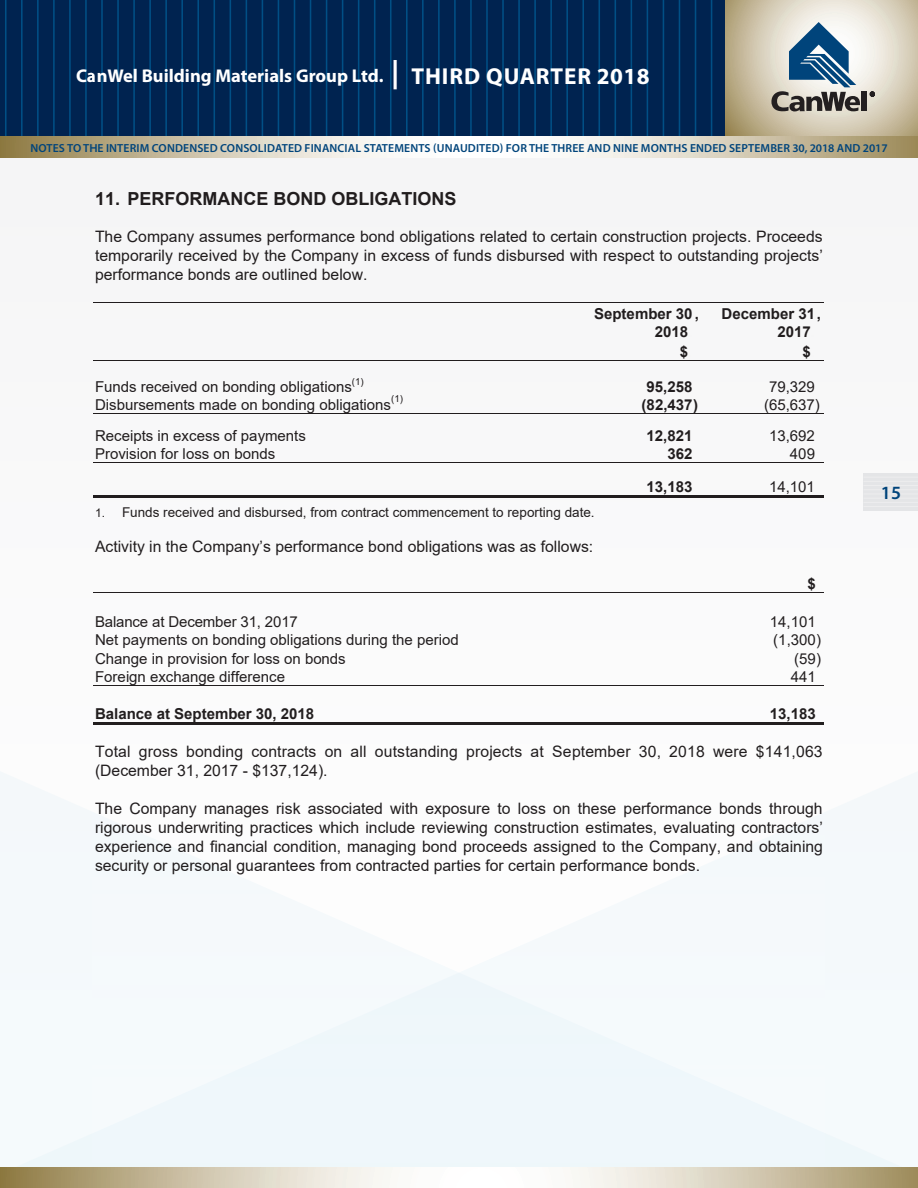
<style>
.page{position:relative;width:918px;height:1188px;background:#fff}
.page>*{position:absolute;margin:0;border:0;box-sizing:border-box;transform-origin:0 0}
.t1{font:600 18.75px "Myriad Pro";color:#00447b}
.t2{font:700 18.45px "Myriad Pro";color:#fff}
.t3{font:700 18px "Arial";color:#231f20}
.t4{font:15.75px/19px "Arial";color:#231f20;text-align:justify}
.t5{font:15px "Arial";color:#231f20}
.t6{font:700 15px "Arial";color:#231f20}
.t7{font:13.5px "Arial";color:#231f20}
.t8{font:600 11.7px "Myriad Pro";letter-spacing:.01em;color:#00447b}
.t9{font:9.75px "Arial";color:#231f20}
.s1{font-size:29.25px}
.s2{font-size:23.1px}
.s3{color:#fff}
.s4{font-size:12px}
</style>
<div class="page">
<div style="left:0;top:152px;width:918px;height:1036px;background:#f5f5f6"></div>
<div style="left:0;top:0;width:918px;height:139px;background:#002350"></div>
<hr style="left:5px;top:0;width:2px;height:140px;background:#014f85">
<hr style="left:21px;top:0;width:2px;height:140px;background:#014f85">
<hr style="left:37px;top:0;width:2px;height:140px;background:#014f85">
<hr style="left:53px;top:0;width:2px;height:140px;background:#014f85">
<hr style="left:69px;top:0;width:2px;height:140px;background:#014f85">
<hr style="left:85px;top:0;width:2px;height:140px;background:#014f85">
<hr style="left:101px;top:0;width:2px;height:140px;background:#014f85">
<hr style="left:117px;top:0;width:2px;height:140px;background:#014f85">
<hr style="left:133px;top:0;width:2px;height:140px;background:#014f85">
<hr style="left:149px;top:0;width:2px;height:140px;background:#014f85">
<hr style="left:165px;top:0;width:2px;height:140px;background:#014f85">
<hr style="left:181px;top:0;width:2px;height:140px;background:#014f85">
<hr style="left:197px;top:0;width:2px;height:140px;background:#014f85">
<hr style="left:214px;top:0;width:1px;height:140px;background:#014f85">
<hr style="left:230px;top:0;width:1px;height:140px;background:#014f85">
<hr style="left:246px;top:0;width:1px;height:140px;background:#014f85">
<hr style="left:262px;top:0;width:1px;height:140px;background:#014f85">
<hr style="left:278px;top:0;width:1px;height:140px;background:#014f85">
<hr style="left:294px;top:0;width:1px;height:140px;background:#014f85">
<hr style="left:310px;top:0;width:1px;height:140px;background:#014f85">
<hr style="left:326px;top:0;width:1px;height:140px;background:#014f85">
<hr style="left:342px;top:0;width:1px;height:140px;background:#014f85">
<hr style="left:358px;top:0;width:1px;height:140px;background:#014f85">
<hr style="left:374px;top:0;width:1px;height:140px;background:#014f85">
<hr style="left:390px;top:0;width:2px;height:140px;background:#014f85">
<hr style="left:406px;top:0;width:2px;height:140px;background:#014f85">
<hr style="left:422px;top:0;width:2px;height:140px;background:#014f85">
<hr style="left:438px;top:0;width:2px;height:140px;background:#014f85">
<hr style="left:454px;top:0;width:2px;height:140px;background:#014f85">
<hr style="left:470px;top:0;width:2px;height:140px;background:#014f85">
<hr style="left:486px;top:0;width:2px;height:140px;background:#014f85">
<hr style="left:502px;top:0;width:2px;height:140px;background:#014f85">
<hr style="left:518px;top:0;width:2px;height:140px;background:#014f85">
<hr style="left:534px;top:0;width:2px;height:140px;background:#014f85">
<hr style="left:550px;top:0;width:2px;height:140px;background:#014f85">
<hr style="left:566px;top:0;width:2px;height:140px;background:#014f85">
<hr style="left:582px;top:0;width:2px;height:140px;background:#014f85">
<hr style="left:598px;top:0;width:2px;height:140px;background:#014f85">
<hr style="left:615px;top:0;width:1px;height:140px;background:#014f85">
<hr style="left:631px;top:0;width:1px;height:140px;background:#014f85">
<hr style="left:647px;top:0;width:1px;height:140px;background:#014f85">
<hr style="left:663px;top:0;width:1px;height:140px;background:#014f85">
<hr style="left:679px;top:0;width:1px;height:140px;background:#014f85">
<hr style="left:695px;top:0;width:1px;height:140px;background:#014f85">
<hr style="left:711px;top:0;width:1px;height:140px;background:#014f85">
<svg style="left:726px;top:0;width:192px;height:136px;background:#d2c9b2"></svg>
<svg style="left:0;top:1167px;width:918px;height:21px"></svg>
<div style="left:861px;top:92px;width:5px;height:19px;background:#231f20"></div>
<svg style="left:771px;top:22px;width:89px;height:89px;background:#90a1ad"></svg>
<svg style="left:870px;top:92px;width:5px;height:5px"></svg>
<svg style="left:0;top:136px;width:918px;height:21px"></svg>
<div style="left:864px;top:473px;width:54px;height:37px;background:#e4e5e7"></div>
<hr style="left:863px;top:477px;width:55px;height:1px;background:#eeeeef">
<hr style="left:863px;top:481px;width:55px;height:1px;background:#eeeeef">
<hr style="left:863px;top:485px;width:55px;height:1px;background:#eeeeef">
<hr style="left:863px;top:489px;width:55px;height:1px;background:#eeeeef">
<hr style="left:863px;top:493px;width:55px;height:1px;background:#eeeeef">
<hr style="left:863px;top:498px;width:55px;height:1px;background:#eeeeef">
<hr style="left:863px;top:502px;width:55px;height:1px;background:#eeeeef">
<hr style="left:863px;top:506px;width:55px;height:1px;background:#eeeeef">
<hr style="left:94px;top:302px;width:730px;height:1px;background:#231f20">
<hr style="left:94px;top:360px;width:730px;height:1px;background:#231f20">
<hr style="left:94px;top:413px;width:730px;height:1px;background:#231f20">
<hr style="left:94px;top:462px;width:730px;height:1px;background:#231f20">
<hr style="left:93px;top:495px;width:343px;height:3px;background:#231f20">
<hr style="left:434px;top:495px;width:260px;height:3px;background:#231f20">
<svg style="left:694px;top:495px;width:7px;height:3px"></svg>
<hr style="left:701px;top:495px;width:114px;height:3px;background:#231f20">
<svg style="left:815px;top:495px;width:9px;height:3px"></svg>
<hr style="left:94px;top:592px;width:730px;height:1px;background:#231f20">
<hr style="left:94px;top:685px;width:730px;height:1px;background:#231f20">
<hr style="left:93px;top:723px;width:393px;height:2px;background:#231f20">
<hr style="left:489px;top:723px;width:112px;height:2px;background:#231f20">
<svg style="left:601px;top:723px;width:11px;height:2px"></svg>
<hr style="left:612px;top:723px;width:205px;height:2px;background:#231f20">
<svg style="left:817px;top:723px;width:7px;height:2px"></svg>
<p class="t2" style="left:76px;top:64px;width:575px">CanWel Building Materials Group Ltd. <span class="s1">|</span> <span class="s2">third Quarter 2018</span></p>
<p class="t8" style="left:30px;top:140px;width:484px">NOTES TO THE INTERIM CONDENSED CONSOLIDATED FI NANCIAL STATEMENTS (UNAUDITED) FOR</p>
<p class="t8" style="left:529px;top:140px;width:8px">THE</p>
<p class="t8" style="left:551px;top:140px;width:8px">THREE</p>
<p class="t8" style="left:587px;top:140px;width:9px">AND</p>
<p class="t8" style="left:613px;top:140px;width:37px">NINE MONTHS</p>
<p class="t8" style="left:690px;top:140px;width:9px">ENDED</p>
<p class="t8" style="left:729px;top:140px;width:28px">SE PTEM</p>
<p class="t8" style="left:770px;top:140px;width:76px">BER 30, 2018 AND</p>
<p class="t8" style="left:863px;top:140px;width:26px">2017</p>
<p class="t3" style="left:95px;top:186px;width:363px">11. PERFORMANCE BOND OBLIGATIONS</p>
<p class="t4" style="left:95px;top:227px;width:729px">The Company assumes performance bond obligations related to certain construction projects. Proceeds temporarily received by the Company in excess of funds disbursed with respect to outstanding projects’ performance bonds are outlined below.</p>
<p class="t6" style="left:594px;top:304px;width:106px">September 30 ,</p>
<p class="t6" style="left:722px;top:304px;width:101px">December 31 ,</p>
<p class="t6" style="left:655px;top:321px;width:39px">2018<span class="s3">.</span></p>
<p class="t6" style="left:777px;top:321px;width:39px">2017<span class="s3">.</span></p>
<p class="t6" style="left:680px;top:341px;width:14px">$<span class="s3">.</span></p>
<p class="t6" style="left:802px;top:341px;width:14px">$<span class="s3">.</span></p>
<p class="t5" style="left:95px;top:377px;width:258px">Funds received on bonding obligations</p>
<p class="t9" style="left:352px;top:375px;width:13px">(1)</p>
<p class="t6" style="left:647px;top:376px;width:47px">95,258</p>
<p class="t5" style="left:769px;top:377px;width:47px">79,329</p>
<p class="t5" style="left:95px;top:394px;width:298px">Disbursements made on bonding obligations</p>
<p class="t9" style="left:391px;top:392px;width:13px">(1)</p>
<p class="t6" style="left:642px;top:394px;width:58px">(82,437 )</p>
<p class="t5" style="left:764px;top:394px;width:57px">(65,637)</p>
<p class="t5" style="left:95px;top:426px;width:212px">Receipts in excess of payments</p>
<p class="t6" style="left:647px;top:425px;width:47px">12,821</p>
<p class="t5" style="left:769px;top:426px;width:47px">13,692</p>
<p class="t5" style="left:95px;top:443px;width:182px">Provision for loss on bonds</p>
<p class="t6" style="left:667px;top:443px;width:27px">362</p>
<p class="t5" style="left:790px;top:443px;width:27px">409</p>
<p class="t6" style="left:647px;top:476px;width:47px">13,183</p>
<p class="t5" style="left:769px;top:477px;width:47px">14,101</p>
<p class="t7" style="left:95px;top:503px;width:501px"><span class="s4">1.</span> Funds received and disbursed, from contract commencement to reporting date.</p>
<p class="t4" style="left:95px;top:537px;width:500px">Activity in the Company’s performance bond obligations was as follows:</p>
<p class="t6" style="left:807px;top:573px;width:10px">$</p>
<p class="t5" style="left:95px;top:611px;width:204px">Balance at December 31, 2017</p>
<p class="t5" style="left:770px;top:611px;width:47px">14,101</p>
<p class="t5" style="left:95px;top:630px;width:365px">Net payments on bonding obligations during the period</p>
<p class="t5" style="left:773px;top:630px;width:50px">(1,300)</p>
<p class="t5" style="left:95px;top:648px;width:252px">Change in provision for loss on bonds</p>
<p class="t5" style="left:794px;top:648px;width:29px">(59)</p>
<p class="t5" style="left:95px;top:666px;width:192px">Foreign exchange difference</p>
<p class="t5" style="left:791px;top:666px;width:27px">441</p>
<p class="t6" style="left:95px;top:704px;width:221px">Balance at September 30, 2018</p>
<p class="t6" style="left:770px;top:704px;width:47px">13,183</p>
<p class="t4" style="left:95px;top:742px;width:729px">Total gross bonding contracts on all outstanding projects at September 30, 2018 were $141,063 (December 31, 2017 - $137,124).</p>
<p class="t4" style="left:95px;top:799px;width:729px">The Company manages risk associated with exposure to loss on these performance bonds through rigorous underwriting practices which include reviewing construction estimates, evaluating contractors’ experience and financial condition, managing bond proceeds assigned to the Company, and obtaining security or personal guarantees from contracted parties for certain performance bonds.</p>
<p class="t1" style="left:881px;top:481px;width:22px">15</p>
</div>
